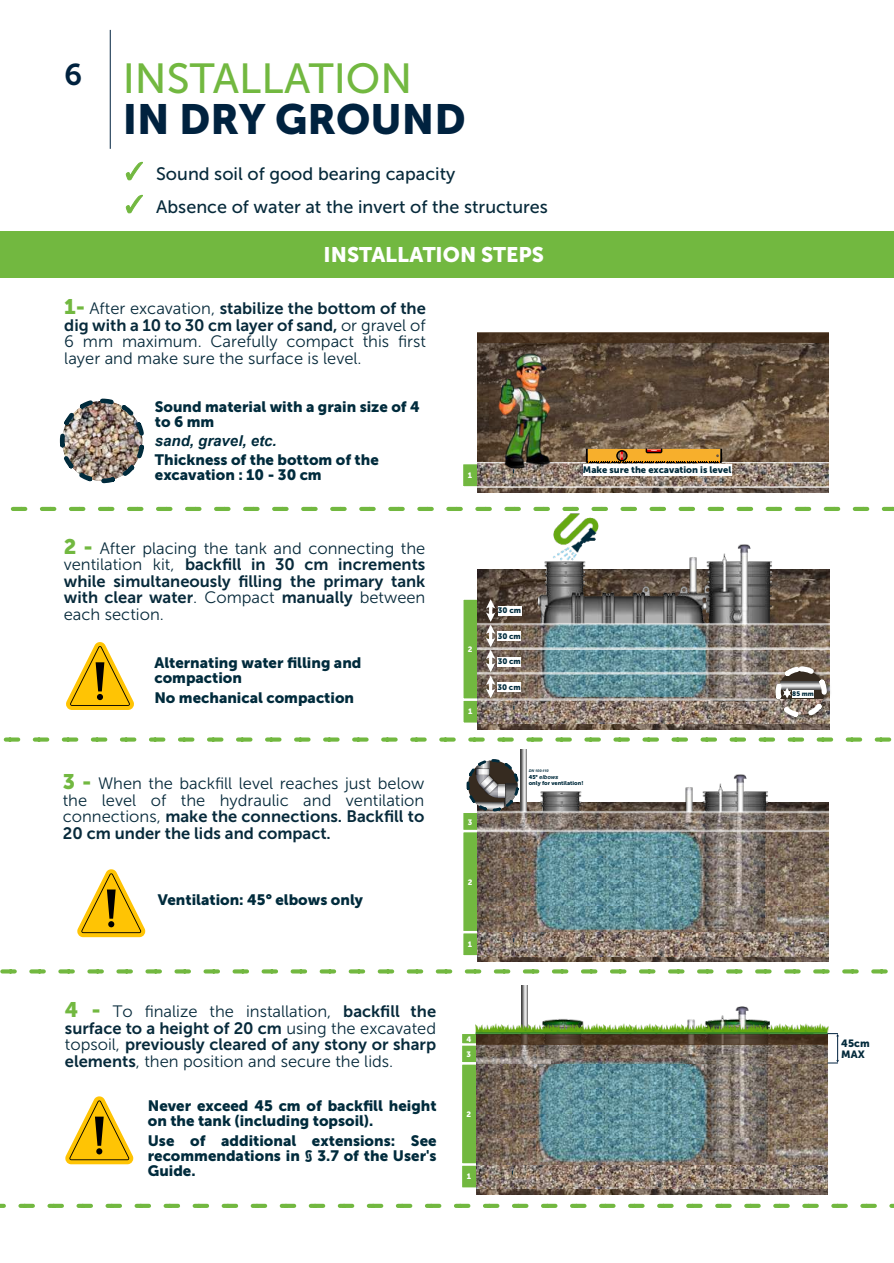
<style>
.page{position:relative;width:894px;height:1263px;background:#fff}
.page>*{position:absolute;margin:0;border:0;box-sizing:border-box;transform-origin:0 0}
.t1{font:42px "Museo Sans 500";color:#72b840}
.t2{font:42px "Museo Sans 900";color:#00223f}
.t3{font:30px "Museo Sans 700";color:#00223f}
.t4{font:21px "Museo Sans 900";color:#fff}
.t5{font:18px "Museo Sans 500";color:#072a3b}
.t6{font:16.5px/16.5px "Museo Sans 700";color:#072a3b}
.t7{font:16.5px/16.5px "Museo Sans 300";color:#072a3b}
.t8{font:15px/15px "Museo Sans 900";color:#002b3c}
.t9{font:italic 700 15px "Arial";color:#002b3c}
.t10{font:10.5px/10.5px "Museo Sans 900";color:#032a3b}
.t11{font:9.3px "Museo Sans 900";color:#002b3c}
.t12{font:7.95px "Museo Sans 900";color:#002b3c}
.t13{font:7.8px "Museo Sans 900";color:#fff}
.t14{font:6.6px "Museo Sans 900";color:#002b3c}
.t15{font:5.55px "Museo Sans 900";color:#002b3c}
.t16{font:italic 700 5.55px "Arial";color:#002b3c}
.t17{font:italic 700 3.75px "Arial";color:#002b3c}
.s1{font-family:"MS UI Gothic";font-size:24px;color:#72b840}
.s2{font-family:"Museo Sans 900";font-size:21px;color:#72b840}
.s3{font-family:"Museo Sans 300"}
.s4{font-family:"Museo Sans 700"}
.s5{font-family:"Museo Sans 900";font-weight:400;font-style:normal}
</style>
<div class="page">
<hr style="left:110px;top:30px;width:1px;height:119px;background:#00223f">
<svg style="left:3px;top:507px;width:890px;height:235px"></svg>
<svg style="left:0;top:969px;width:893px;height:239px"></svg>
<img style="left:62px;top:401px;width:80px;height:80px;border-radius:50%">
<div style="left:60px;top:399px;width:84px;height:84px;border:5px dashed #002b3c;border-radius:50%"></div>
<div style="left:0;top:231px;width:893px;height:47px;background:#72b840"></div>
<svg style="left:65px;top:641px;width:70px;height:69px"></svg>
<svg style="left:77px;top:869px;width:69px;height:68px"></svg>
<svg style="left:64px;top:1095px;width:71px;height:69px"></svg>
<div style="left:461px;top:462px;width:39px;height:26px;background:#72b840;border:2px solid #fff"></div>
<img style="left:477px;top:487px;width:351px;height:6px">
<div style="left:479px;top:330px;width:349px;height:155px;background:#2c2219;opacity:.13"></div>
<div style="left:477px;top:316px;width:351px;height:16px;background:#fff"></div>
<div style="left:477px;top:332px;width:351px;height:11px;background:#442b15;opacity:.71"></div>
<svg style="left:477px;top:448px;width:351px;height:39px;background:#a99378"></svg>
<div style="left:461px;top:698px;width:39px;height:27px;background:#72b840;border:2px solid #fff"></div>
<div style="left:461px;top:597px;width:35px;height:104px;background:#72b840;border:2px solid #fff"></div>
<img style="left:477px;top:724px;width:351px;height:5px">
<div style="left:479px;top:566px;width:349px;height:155px;background:#2c2219;opacity:.13"></div>
<div style="left:477px;top:552px;width:351px;height:17px;background:#fff"></div>
<img style="left:522px;top:520px;width:276px;height:79px">
<img style="left:828px;top:664px;width:3px;height:57px">
<img style="left:477px;top:599px;width:351px;height:125px">
<div style="left:461px;top:931px;width:39px;height:26px;background:#72b840;border:2px solid #fff"></div>
<div style="left:459px;top:1163px;width:40px;height:27px;background:#72b840;border:2px solid #fff"></div>
<div style="left:461px;top:811px;width:39px;height:21px;background:#72b840;border:2px solid #fff"></div>
<div style="left:459px;top:1043px;width:40px;height:21px;background:#72b840;border:2px solid #fff"></div>
<div style="left:459px;top:1032px;width:40px;height:13px;background:#72b840;border:2px solid #fff"></div>
<div style="left:461px;top:830px;width:35px;height:103px;background:#72b840;border:2px solid #fff"></div>
<div style="left:459px;top:1062px;width:36px;height:103px;background:#72b840;border:2px solid #fff"></div>
<img style="left:477px;top:956px;width:351px;height:6px">
<img style="left:477px;top:837px;width:351px;height:102px">
<img style="left:793px;top:916px;width:35px;height:9px">
<img style="left:518px;top:751px;width:275px;height:188px">
<div style="left:536px;top:832px;width:164px;height:97px;background:#00baef;border-radius:24px;opacity:.72"></div>
<svg style="left:520px;top:749px;width:6px;height:11px"></svg>
<img style="left:476px;top:1189px;width:351px;height:5px">
<img style="left:476px;top:1044px;width:351px;height:145px">
<img style="left:796px;top:1149px;width:31px;height:8px">
<img style="left:521px;top:983px;width:275px;height:188px">
<div style="left:539px;top:1063px;width:166px;height:97px;background:#00baef;border-radius:24px;opacity:.72"></div>
<svg style="left:521px;top:985px;width:6px;height:65px"></svg>
<img style="left:476px;top:1056px;width:74px;height:9px">
<svg style="left:520px;top:1050px;width:17px;height:19px"></svg>
<div style="left:476px;top:1033px;width:351px;height:11px;background:#442b15;opacity:.71"></div>
<svg style="left:477px;top:939px;width:351px;height:17px;background:#928174"></svg>
<svg style="left:476px;top:1171px;width:351px;height:17px;background:#928174"></svg>
<svg style="left:472px;top:760px;width:356px;height:77px"></svg>
<div style="left:466px;top:759px;width:53px;height:52px;border:3px dashed #002b3c;border-radius:50%"></div>
<img style="left:489px;top:351px;width:70px;height:119px">
<img style="left:551px;top:512px;width:49px;height:50px">
<img style="left:475px;top:1014px;width:26px;height:29px">
<img style="left:501px;top:1014px;width:27px;height:29px">
<img style="left:528px;top:1014px;width:24px;height:29px">
<img style="left:552px;top:1014px;width:24px;height:29px">
<img style="left:576px;top:1014px;width:27px;height:29px">
<img style="left:603px;top:1014px;width:26px;height:29px">
<img style="left:629px;top:1014px;width:25px;height:29px">
<img style="left:654px;top:1014px;width:26px;height:29px">
<img style="left:680px;top:1014px;width:27px;height:29px">
<img style="left:707px;top:1014px;width:26px;height:29px">
<img style="left:733px;top:1014px;width:26px;height:29px">
<img style="left:759px;top:1014px;width:26px;height:29px">
<img style="left:785px;top:1014px;width:14px;height:29px">
<img style="left:799px;top:1014px;width:29px;height:29px">
<svg style="left:827px;top:1033px;width:11px;height:31px"></svg>
<h2 class="t3" style="left:64px;top:63px;width:20px">6</h2>
<h1 class="t1" style="left:123px;top:62px;width:291px">INSTALLATION</h1>
<h1 class="t2" style="left:123px;top:102px;width:344px">IN DRY GROUND</h1>
<p class="t5" style="left:122px;top:166px;width:334px"><span class="s1">✓</span> Sound soil of good bearing capacity</p>
<p class="t5" style="left:122px;top:199px;width:427px"><span class="s1">✓</span> Absence of water at the invert of the structures</p>
<p class="t4" style="left:323px;top:246px;width:222px">INSTALLATION STEPS</p>
<p class="t6" style="left:64px;top:302px;width:363px"><span class="s2">1-</span> <span class="s3">After excavation,</span> stabilize the bottom of the dig with a 10 to 30 cm layer of sand, <span class="s3">or gravel of</span></p>
<p class="t7" style="left:64px;top:335px;width:363px">6 mm maximum. Carefully compact this first layer and make sure the surface is level.</p>
<p class="t8" style="left:155px;top:401px;width:266px">Sound material with a grain size of 4 to 6 mm</p>
<p class="t9" style="left:155px;top:435px;width:123px">sand, gravel, etc.</p>
<p class="t8" style="left:155px;top:453px;width:225px">Thickness of the bottom of the excavation : 10 - 30 cm</p>
<p class="t7" style="left:64px;top:541px;width:363px"><span class="s2">2 -</span> After placing the tank and connecting the</p>
<p class="t6" style="left:64px;top:558px;width:363px;text-align:justify"><span class="s3">ventilation kit,</span> backfill in 30 cm increments while simultaneously filling the primary tank with clear water<span class="s3">. Compact</span> manually <span class="s3">between</span></p>
<p class="t7" style="left:64px;top:607px;width:101px">each section.</p>
<p class="t8" style="left:154px;top:657px;width:208px">Alternating water filling and compaction</p>
<p class="t8" style="left:154px;top:691px;width:201px">No mechanical compaction</p>
<p class="t7" style="left:63px;top:777px;width:363px"><span class="s2">3 -</span> When the backfill level reaches just below the level of the hydraulic and ventilation</p>
<p class="t6" style="left:63px;top:810px;width:363px"><span class="s3">connections,</span> make the connections. Backfill to<br>20 cm under the lids and compact.</p>
<p class="t8" style="left:158px;top:893px;width:207px">Ventilation: 45° elbows only</p>
<p class="t7" style="left:65px;top:1005px;width:372px"><span class="s2">4 -</span> To finalize the installation, <span class="s4">backfill the</span></p>
<p class="t6" style="left:65px;top:1021px;width:372px">surface to a height of 20 cm <span class="s3">using the excavated topsoil,</span> previously cleared of any stony or sharp</p>
<p class="t7" style="left:65px;top:1054px;width:330px"><span class="s4">elements</span>, then position and secure the lids.</p>
<p class="t8" style="left:148px;top:1100px;width:290px">Never exceed 45 cm of backfill height on the tank (including topsoil).</p>
<p class="t8" style="left:148px;top:1134px;width:290px;text-align:justify">Use of additional extensions: See recommendations in § 3.7 of the User's Guide.</p>
<p class="t13" style="left:467px;top:472px;width:6px">1</p>
<p class="t11" style="left:582px;top:466px;width:150px">Make sure the excavation is level</p>
<p class="t13" style="left:468px;top:646px;width:6px">2</p>
<p class="t13" style="left:468px;top:708px;width:6px">1</p>
<p class="t13" style="left:467px;top:819px;width:6px">3</p>
<p class="t13" style="left:467px;top:879px;width:6px">2</p>
<p class="t13" style="left:468px;top:941px;width:6px">1</p>
<p class="t12" style="left:498px;top:607px;width:25px">30 cm</p>
<p class="t12" style="left:497px;top:633px;width:25px">30 cm</p>
<p class="t12" style="left:497px;top:658px;width:25px">30 cm</p>
<p class="t12" style="left:497px;top:684px;width:25px">30 cm</p>
<p class="t17" style="left:528px;top:769px;width:21px">DN 100-110</p>
<p class="t16" style="left:528px;top:775px;width:31px"><span class="s5">45°</span> elbows</p>
<p class="t15" style="left:528px;top:781px;width:56px">only for ventilation!</p>
<p class="t13" style="left:466px;top:1036px;width:7px">4</p>
<p class="t13" style="left:466px;top:1051px;width:6px">3</p>
<p class="t13" style="left:466px;top:1111px;width:6px">2</p>
<p class="t13" style="left:466px;top:1173px;width:6px">1</p>
<p class="t14" style="left:792px;top:691px;width:23px">85 mm</p>
<p class="t10" style="left:841px;top:1039px;width:30px">45cm<br>MAX</p>
</div>
